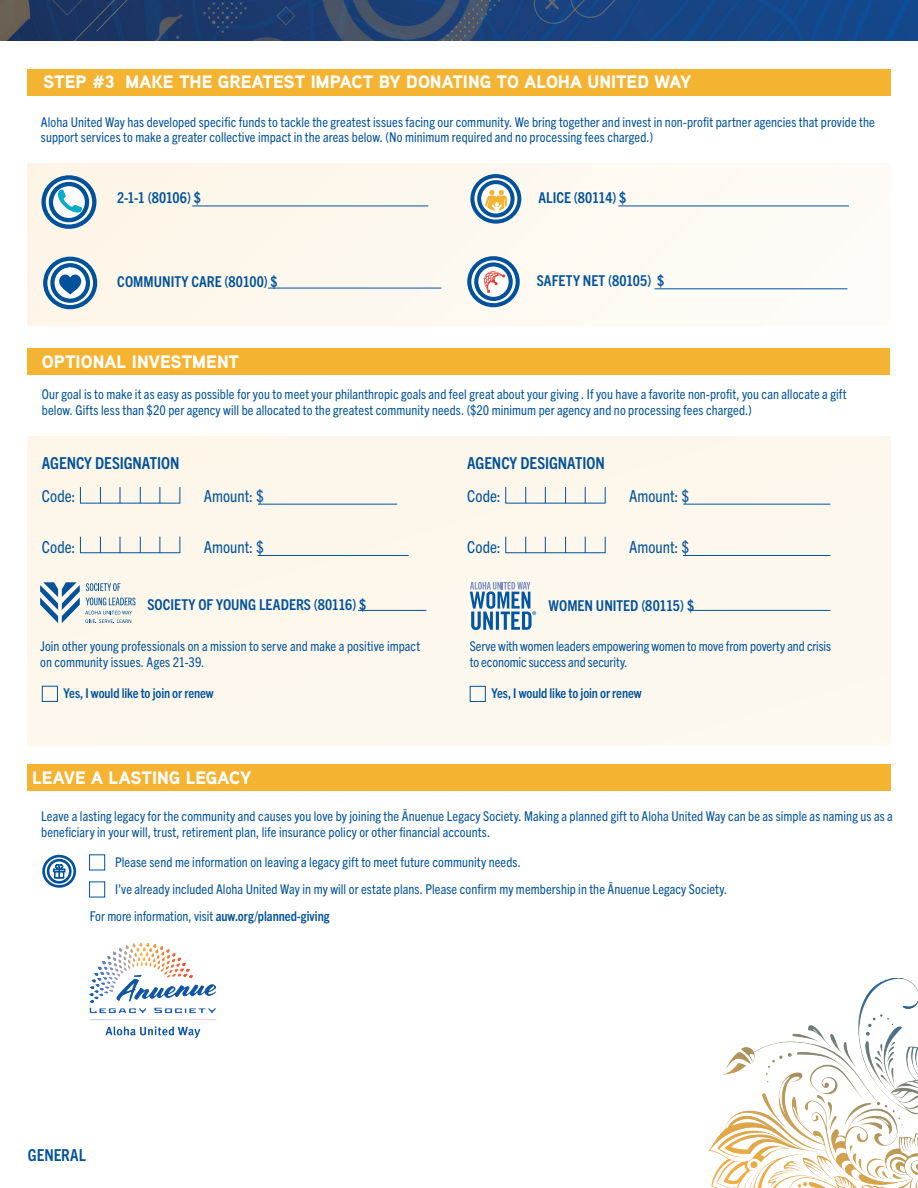
<style>
.page{position:relative;width:918px;height:1188px;background:#fff}
.page>*{position:absolute;margin:0;border:0;box-sizing:border-box;transform-origin:0 0}
.t1{font:900 18px "Aaux Next";color:#fff}
.t2{font:condensed 16.5px "Trade Gothic Next LT Pro";color:#01529b}
.t3{font:700 condensed 16.5px "Trade Gothic Next LT Pro";color:#01529b}
.t4{font:700 condensed 15px "Trade Gothic Next LT Pro";letter-spacing:.005em;color:#01529b}
.t5{font:condensed 13.5px/16.2px "Trade Gothic Next LT Pro";letter-spacing:.005em;color:#01529b}
.t6{font:700 condensed 13.5px "Trade Gothic Next LT Pro";letter-spacing:-.005em;color:#01529b}
.s1{font-weight:700}
</style>
<div class="page">
<div style="left:27px;top:164px;width:864px;height:162px;background:#fdf8ef"></div>
<div style="left:27px;top:69px;width:864px;height:27px;background:#f5b332"></div>
<div style="left:27px;top:436px;width:864px;height:309px;background:#fdf7ed"></div>
<div style="left:27px;top:764px;width:864px;height:27px;background:#f5b332"></div>
<hr style="left:258px;top:555px;width:151px;height:1px;background:#01529b">
<hr style="left:683px;top:555px;width:147px;height:1px;background:#01529b">
<hr style="left:618px;top:206px;width:231px;height:1px;background:#01529b">
<hr style="left:655px;top:288px;width:192px;height:1px;background:#01529b">
<hr style="left:192px;top:206px;width:236px;height:1px;background:#01529b">
<svg style="left:80px;top:487px;width:1px;height:16px"></svg>
<svg style="left:100px;top:487px;width:1px;height:16px"></svg>
<svg style="left:120px;top:487px;width:1px;height:16px"></svg>
<svg style="left:140px;top:487px;width:1px;height:16px"></svg>
<svg style="left:160px;top:487px;width:1px;height:16px"></svg>
<svg style="left:180px;top:487px;width:1px;height:16px"></svg>
<hr style="left:80px;top:503px;width:100px;height:1px;background:#01529b">
<svg style="left:505px;top:487px;width:1px;height:16px"></svg>
<svg style="left:525px;top:487px;width:1px;height:16px"></svg>
<svg style="left:545px;top:487px;width:1px;height:16px"></svg>
<svg style="left:565px;top:487px;width:1px;height:16px"></svg>
<svg style="left:585px;top:487px;width:1px;height:16px"></svg>
<svg style="left:605px;top:487px;width:1px;height:16px"></svg>
<hr style="left:505px;top:503px;width:100px;height:1px;background:#01529b">
<svg style="left:80px;top:537px;width:1px;height:15px"></svg>
<svg style="left:100px;top:537px;width:1px;height:15px"></svg>
<svg style="left:120px;top:537px;width:1px;height:15px"></svg>
<svg style="left:140px;top:537px;width:1px;height:15px"></svg>
<svg style="left:160px;top:537px;width:1px;height:15px"></svg>
<svg style="left:180px;top:537px;width:1px;height:16px"></svg>
<hr style="left:80px;top:552px;width:100px;height:1px;background:#01529b">
<svg style="left:505px;top:537px;width:1px;height:15px"></svg>
<svg style="left:525px;top:537px;width:1px;height:15px"></svg>
<svg style="left:545px;top:537px;width:1px;height:15px"></svg>
<svg style="left:565px;top:537px;width:1px;height:15px"></svg>
<svg style="left:585px;top:537px;width:1px;height:15px"></svg>
<svg style="left:605px;top:537px;width:1px;height:16px"></svg>
<hr style="left:505px;top:552px;width:100px;height:1px;background:#01529b">
<svg style="left:44px;top:177px;width:50px;height:50px"></svg>
<div style="left:41px;top:175px;width:55px;height:54px;border:4px solid #01529b;border-radius:50%"></div>
<svg style="left:51px;top:184px;width:36px;height:36px"></svg>
<div style="left:49px;top:182px;width:40px;height:40px;border:4px solid #01529b;border-radius:50%"></div>
<svg style="left:58px;top:190px;width:24px;height:26px"></svg>
<svg style="left:469px;top:258px;width:49px;height:47px"></svg>
<div style="left:467px;top:256px;width:53px;height:51px;border:4px solid #01529b;border-radius:50%"></div>
<svg style="left:476px;top:264px;width:35px;height:35px"></svg>
<div style="left:474px;top:262px;width:39px;height:39px;border:4px solid #01529b;border-radius:50%"></div>
<svg style="left:483px;top:270px;width:22px;height:23px"></svg>
<svg style="left:472px;top:176px;width:47px;height:46px"></svg>
<div style="left:470px;top:174px;width:51px;height:50px;border:4px solid #01529b;border-radius:50%"></div>
<svg style="left:479px;top:182px;width:34px;height:34px"></svg>
<div style="left:477px;top:180px;width:38px;height:38px;border:4px solid #01529b;border-radius:50%"></div>
<svg style="left:485px;top:190px;width:22px;height:21px"></svg>
<svg style="left:44px;top:856px;width:31px;height:30px"></svg>
<div style="left:42px;top:855px;width:34px;height:33px;border:3px solid #01529b;border-radius:50%"></div>
<svg style="left:48px;top:860px;width:22px;height:22px"></svg>
<div style="left:47px;top:859px;width:25px;height:25px;border:3px solid #01529b;border-radius:50%"></div>
<svg style="left:53px;top:864px;width:13px;height:15px"></svg>
<div style="left:42px;top:686px;width:16px;height:16px;border:1px solid #01529b"></div>
<div style="left:470px;top:686px;width:16px;height:16px;border:1px solid #01529b"></div>
<svg style="left:40px;top:582px;width:96px;height:41px"></svg>
<svg style="left:470px;top:582px;width:66px;height:48px"></svg>
<hr style="left:258px;top:504px;width:139px;height:1px;background:#01529b">
<hr style="left:683px;top:504px;width:147px;height:1px;background:#01529b">
<div style="left:89px;top:854px;width:16px;height:16px;border:1px solid #01529b"></div>
<div style="left:89px;top:882px;width:16px;height:15px;border:1px solid #01529b"></div>
<hr style="left:268px;top:288px;width:173px;height:1px;background:#01529b">
<svg style="left:45px;top:259px;width:50px;height:48px"></svg>
<div style="left:43px;top:257px;width:54px;height:52px;border:4px solid #01529b;border-radius:50%"></div>
<svg style="left:52px;top:265px;width:36px;height:36px"></svg>
<div style="left:50px;top:263px;width:40px;height:40px;border:4px solid #01529b;border-radius:50%"></div>
<svg style="left:59px;top:272px;width:22px;height:23px"></svg>
<div style="left:27px;top:348px;width:863px;height:27px;background:#f5b332"></div>
<img style="left:755px;top:0;width:163px;height:40px">
<img style="left:0;top:0;width:755px;height:40px">
<img style="left:709px;top:979px;width:209px;height:209px">
<hr style="left:358px;top:610px;width:68px;height:1px;background:#01529b">
<hr style="left:691px;top:610px;width:139px;height:1px;background:#01529b">
<img style="left:90px;top:942px;width:126px;height:96px">
<h1 class="t1" style="left:43px;top:69px;width:650px">STEP #3 MAKE THE GREATEST IMPACT BY DONATING TO ALOHA UNITED WAY</h1>
<p class="t5" style="left:41px;top:113px;width:835px;line-height:15px">Aloha United Way has developed specific funds to tackle the greatest issues facing our community. We bring together and invest in non-profit partner agencies that provide the support services to make a greater collective impact in the areas below. (No minimum required and no processing fees charged.)</p>
<p class="t4" style="left:117px;top:187px;width:85px">2-1-1 (80106) $</p>
<p class="t4" style="left:117px;top:271px;width:162px">COMMUNITY CARE (80100) $</p>
<h1 class="t1" style="left:42px;top:349px;width:199px">OPTIONAL INVESTMENT</h1>
<p class="t4" style="left:538px;top:187px;width:89px">ALICE (80114) $</p>
<p class="t4" style="left:537px;top:270px;width:129px">SAFETY NET (80105) $</p>
<p class="t5" style="left:42px;top:385px;width:806px">Our goal is to make it as easy as possible for you to meet your philanthropic goals and feel great about your giving . If you have a favorite non-profit, you can allocate a gift below. Gifts less than $20 per agency will be allocated to the greatest community needs. ($20 minimum per agency and no processing fees charged.)</p>
<p class="t3" style="left:42px;top:452px;width:139px">AGENCY DESIGNATION</p>
<p class="t2" style="left:42px;top:485px;width:35px">Code:</p>
<p class="t2" style="left:204px;top:485px;width:62px">Amount: $</p>
<p class="t2" style="left:42px;top:536px;width:35px">Code:</p>
<p class="t2" style="left:204px;top:536px;width:62px">Amount: $</p>
<p class="t3" style="left:467px;top:452px;width:139px">AGENCY DESIGNATION</p>
<p class="t2" style="left:467px;top:485px;width:35px">Code:</p>
<p class="t2" style="left:629px;top:485px;width:62px">Amount: $</p>
<p class="t2" style="left:467px;top:536px;width:35px">Code:</p>
<p class="t2" style="left:629px;top:536px;width:62px">Amount: $</p>
<p class="t4" style="left:147px;top:594px;width:220px">SOCIETY OF YOUNG LEADERS (80116) $</p>
<p class="t4" style="left:549px;top:595px;width:147px">WOMEN UNITED (80115) $</p>
<p class="t5" style="left:40px;top:637px;width:382px">Join other young professionals on a mission to serve and make a positive impact on community issues. Ages 21-39.</p>
<p class="t5" style="left:470px;top:637px;width:363px">Serve with women leaders empowering women to move from poverty and crisis to economic success and security.</p>
<p class="t6" style="left:64px;top:684px;width:152px">Yes, I would like to join or renew</p>
<p class="t6" style="left:491px;top:684px;width:152px">Yes, I would like to join or renew</p>
<h1 class="t1" style="left:32px;top:765px;width:221px">LEAVE A LASTING LEGACY</h1>
<p class="t5" style="left:41px;top:807px;width:853px">Leave a lasting legacy for the community and causes you love by joining the Ānuenue Legacy Society. Making a planned gift to Aloha United Way can be as simple as naming us as a beneficiary in your will, trust, retirement plan, life insurance policy or other financial accounts.</p>
<p class="t5" style="left:115px;top:853px;width:407px">Please send me information on leaving a legacy gift to meet future community needs.</p>
<p class="t5" style="left:115px;top:880px;width:614px">I’ve already included Aloha United Way in my will or estate plans. Please confirm my membership in the Ānuenue Legacy Society.</p>
<p class="t5" style="left:90px;top:907px;width:241px">For more information, visit <span class="s1">auw.org/planned-giving</span></p>
<p class="t3" style="left:28px;top:1143px;width:59px">GENERAL</p>
</div>
